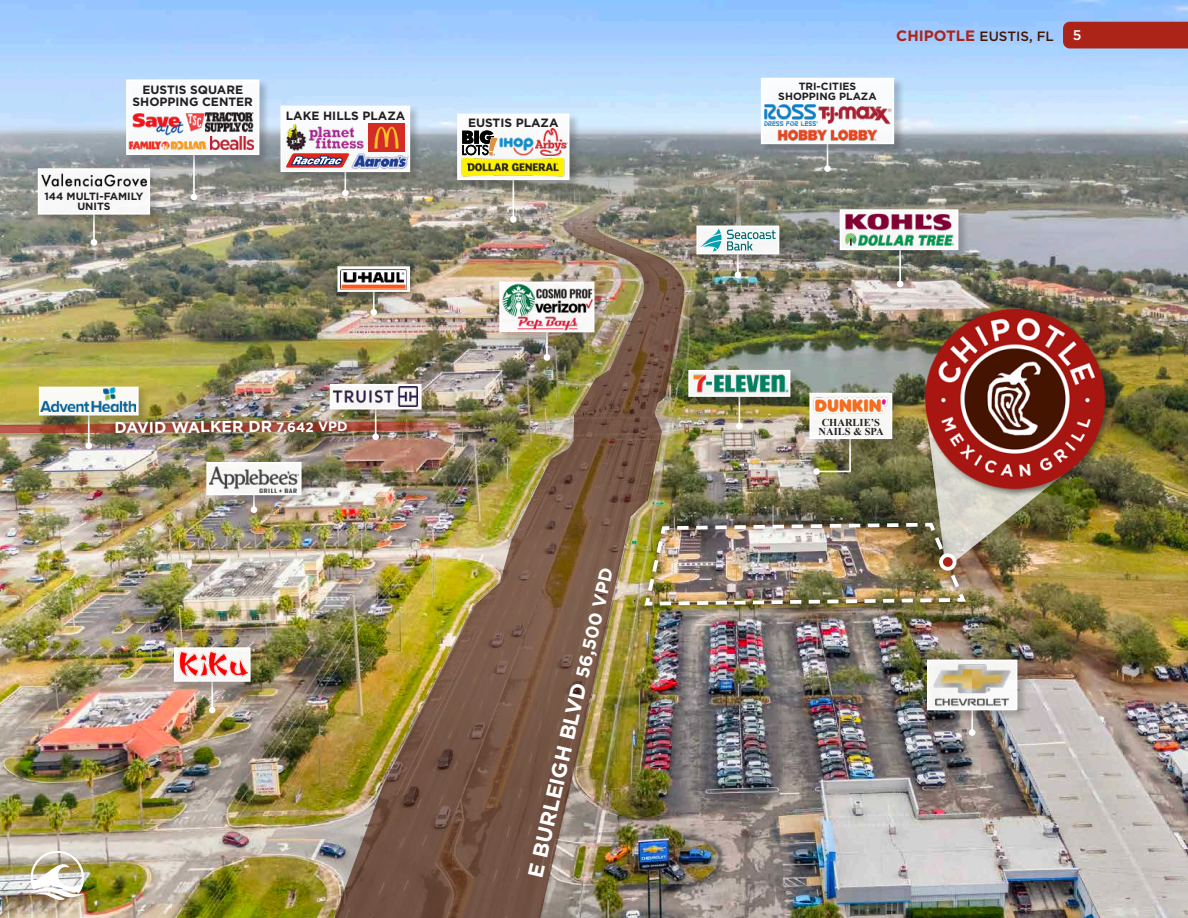
<style>
.page{position:relative;width:1188px;height:918px;background:#fff}
.page>*{position:absolute;margin:0;border:0;box-sizing:border-box;transform-origin:0 0}
.t1{font:700 21.3px "Gotham";color:#fff}
.t2{font:700 15.9px "Gotham";color:#fff}
.t3{font:500 13.95px "Gotham";color:#fff}
.t4{font:500 13.5px "Gotham";color:#441500}
.t5{font:700 13.5px "Gotham";letter-spacing:-.01em;color:#fff}
.t6{font:700 12px/12px "Gotham";color:#231f20;text-align:center}
.t7{font:700 10.5px/10.5px "Gotham";color:#231f20;text-align:center}
.t8{font:700 10.5px/9px "Times New Roman";color:#231f20}
.s1{font-size:18.15px}
.s2{font-weight:700;font-size:15px;color:#ac2318}
</style>
<div class="page">
<img style="left:0;top:0;width:1188px;height:918px">
<img style="left:31px;top:851px;width:53px;height:49px">
<img style="left:912px;top:296px;width:207px;height:208px">
<div style="left:1063px;top:22px;width:125px;height:26px;background:#ac2318"></div>
<div style="left:638px;top:515px;width:335px;height:98px;background:#231f20;opacity:.75"></div>
<div style="left:251px;top:506px;width:6px;height:7px;background:#fff;border-radius:50%"></div>
<hr style="left:211px;top:681px;width:2px;height:29px;background:#fff">
<div style="left:209px;top:707px;width:7px;height:6px;background:#fff;border-radius:50%"></div>
<hr style="left:88px;top:415px;width:2px;height:31px;background:#fff">
<div style="left:85px;top:443px;width:7px;height:6px;background:#fff;border-radius:50%"></div>
<hr style="left:93px;top:214px;width:2px;height:28px;background:#fff">
<div style="left:91px;top:239px;width:6px;height:7px;background:#fff;border-radius:50%"></div>
<hr style="left:193px;top:154px;width:2px;height:43px;background:#fff">
<svg style="left:191px;top:194px;width:6px;height:6px"></svg>
<div style="left:342px;top:190px;width:7px;height:6px;background:#fff;border-radius:50%"></div>
<img style="left:0;top:408px;width:329px;height:29px">
<hr style="left:512px;top:179px;width:2px;height:40px;background:#fff">
<div style="left:824px;top:165px;width:7px;height:7px;background:#fff;border-radius:50%"></div>
<hr style="left:737px;top:254px;width:2px;height:21px;background:#fff">
<svg style="left:735px;top:272px;width:6px;height:6px"></svg>
<hr style="left:899px;top:250px;width:2px;height:34px;background:#fff">
<svg style="left:897px;top:281px;width:6px;height:6px"></svg>
<hr style="left:971px;top:709px;width:2px;height:24px;background:#fff">
<div style="left:969px;top:729px;width:6px;height:7px;background:#fff;border-radius:50%"></div>
<img style="left:686px;top:399px;width:390px;height:209px">
<div style="left:813px;top:468px;width:7px;height:7px;background:#fff;border-radius:50%"></div>
<div style="left:688px;top:369px;width:113px;height:39px;background:#231f20;opacity:.25"></div>
<div style="left:689px;top:371px;width:101px;height:25px;background:#f6f6f4"></div>
<div style="left:688px;top:370px;width:102px;height:27px;border:2px solid #fff"></div>
<div style="left:206px;top:462px;width:106px;height:44px;background:#231f20;opacity:.25"></div>
<div style="left:206px;top:462px;width:96px;height:33px;border:2px solid #fff"></div>
<div style="left:173px;top:647px;width:88px;height:46px;background:#231f20;opacity:.25"></div>
<div style="left:175px;top:648px;width:75px;height:33px;background:#f8f8f6"></div>
<div style="left:174px;top:647px;width:77px;height:35px;border:2px solid #fff"></div>
<div style="left:38px;top:386px;width:112px;height:40px;background:#231f20;opacity:.25"></div>
<svg style="left:42px;top:390px;width:94px;height:22px"></svg>
<div style="left:39px;top:387px;width:100px;height:28px;border:2px solid #fff"></div>
<div style="left:37px;top:168px;width:124px;height:58px;background:#231f20;opacity:.25"></div>
<div style="left:39px;top:169px;width:110px;height:45px;background:#f7f7f7"></div>
<div style="left:38px;top:168px;width:112px;height:47px;border:2px solid #fff"></div>
<div style="left:126px;top:79px;width:144px;height:87px;background:#231f20;opacity:.25"></div>
<div style="left:127px;top:80px;width:132px;height:74px;background:#fff"></div>
<div style="left:126px;top:79px;width:133px;height:76px;border:2px solid #fff"></div>
<div style="left:280px;top:105px;width:141px;height:78px;background:#231f20;opacity:.25"></div>
<div style="left:281px;top:106px;width:128px;height:65px;background:#fff"></div>
<div style="left:457px;top:113px;width:123px;height:78px;background:#231f20;opacity:.25"></div>
<div style="left:458px;top:114px;width:111px;height:65px;background:#fff"></div>
<div style="left:760px;top:77px;width:145px;height:78px;background:#231f20;opacity:.25"></div>
<div style="left:762px;top:79px;width:131px;height:64px;background:#fff"></div>
<div style="left:696px;top:225px;width:94px;height:40px;background:#231f20;opacity:.25"></div>
<div style="left:839px;top:209px;width:130px;height:52px;background:#231f20;opacity:.25"></div>
<div style="left:841px;top:210px;width:117px;height:39px;background:linear-gradient(to right,#f6f6f5,#f8f8f8)"></div>
<div style="left:840px;top:209px;width:118px;height:41px;border:2px solid #fff"></div>
<div style="left:809px;top:392px;width:94px;height:58px;background:#231f20;opacity:.25"></div>
<div style="left:810px;top:394px;width:82px;height:44px;background:#f7f7f4"></div>
<div style="left:809px;top:393px;width:83px;height:46px;border:2px solid #fff"></div>
<div style="left:927px;top:659px;width:101px;height:62px;background:#231f20;opacity:.25"></div>
<img style="left:693px;top:374px;width:95px;height:19px">
<img style="left:812px;top:394px;width:78px;height:22px">
<img style="left:843px;top:210px;width:114px;height:22px">
<img style="left:845px;top:234px;width:108px;height:11px">
<svg style="left:700px;top:229px;width:76px;height:22px"></svg>
<img style="left:931px;top:662px;width:83px;height:46px">
<img style="left:209px;top:465px;width:90px;height:27px">
<img style="left:41px;top:388px;width:94px;height:23px">
<svg style="left:462px;top:131px;width:36px;height:25px"></svg>
<img style="left:461px;top:158px;width:104px;height:19px">
<img style="left:499px;top:137px;width:34px;height:19px">
<img style="left:535px;top:128px;width:33px;height:28px">
<img style="left:764px;top:105px;width:54px;height:20px">
<img style="left:818px;top:105px;width:74px;height:20px">
<img style="left:777px;top:129px;width:101px;height:12px">
<img style="left:332px;top:199px;width:354px;height:719px">
<svg style="left:663px;top:169px;width:90px;height:22px;background:#969286"></svg>
<div style="left:111px;top:416px;width:241px;height:23px;background:#231f20;opacity:.5"></div>
<img style="left:179px;top:651px;width:68px;height:26px">
<div style="left:941px;top:555px;width:14px;height:14px;background:#ac2318;border-radius:50%"></div>
<div style="left:939px;top:553px;width:17px;height:18px;border:4px solid #fff;border-radius:50%"></div>
<img style="left:41px;top:173px;width:106px;height:13px">
<img style="left:132px;top:113px;width:52px;height:23px">
<img style="left:185px;top:111px;width:69px;height:22px">
<img style="left:210px;top:136px;width:44px;height:13px">
<img style="left:129px;top:141px;width:78px;height:10px">
<img style="left:285px;top:123px;width:119px;height:29px">
<img style="left:351px;top:152px;width:59px;height:17px">
<svg style="left:286px;top:153px;width:63px;height:40px"></svg>
<img style="left:502px;top:283px;width:33px;height:33px">
<img style="left:536px;top:278px;width:59px;height:31px">
<img style="left:535px;top:298px;width:58px;height:15px">
<img style="left:513px;top:315px;width:69px;height:16px">
<p class="t6" style="left:133px;top:84px;width:122px">EUSTIS SQUARE<br>SHOPPING CENTER</p>
<p class="t7" style="left:45px;top:191px;width:100px">144 MULTI-FAMILY<br>UNITS</p>
<p class="t6" style="left:286px;top:110px;width:121px">LAKE HILLS PLAZA</p>
<p class="t6" style="left:468px;top:117px;width:92px">EUSTIS PLAZA</p>
<h2 class="t2" style="left:114px;top:418px;width:159px;rotate:-1deg">DAVID WALKER DR</h2>
<p class="t5" style="left:276px;top:418px;width:73px">7,642 VPD</p>
<h1 class="t1" style="left:521px;top:874px;width:319px;rotate:-77deg">E BURLEIGH BLVD <span class="s1">56,500 VPD</span></h1>
<p class="t7" style="left:778px;top:81px;width:100px">TRI-CITIES<br>SHOPPING PLAZA</p>
<p class="t4" style="left:896px;top:27px;width:159px"><span class="s2">CHIPOTLE</span> EUSTIS, FL</p>
<p class="t3" style="left:1073px;top:26px;width:10px">5</p>
<p class="t8" style="left:819px;top:418px;width:67px">CHARLIE’S<br>NAILS &amp; SPA</p>
</div>
